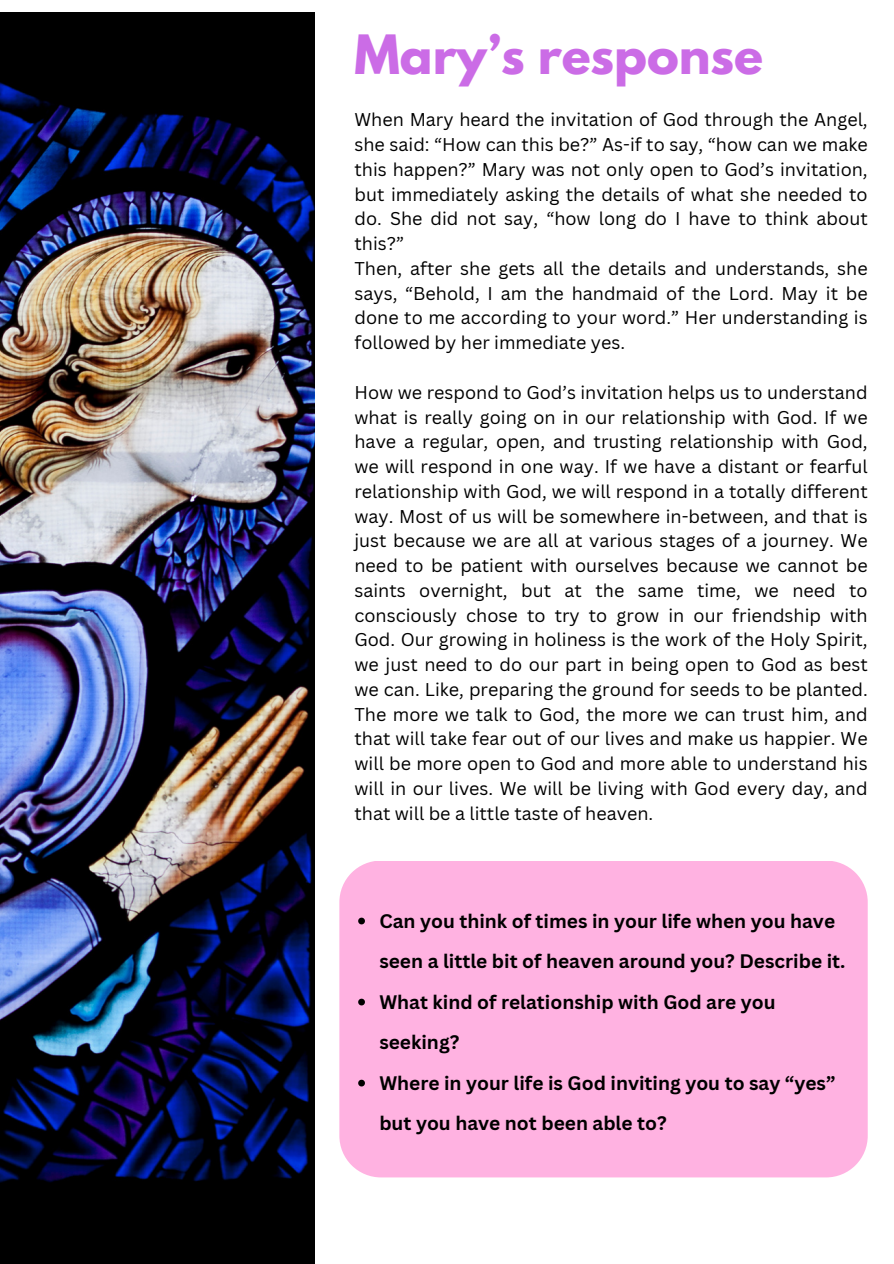
<style>
.page{position:relative;width:894px;height:1264px;background:#fff}
.page>*{position:absolute;margin:0;border:0;box-sizing:border-box;transform-origin:0 0}
.t1{font:700 48px "League Spartan";color:#cb6ce6}
.t2{font:700 19.05px/40.5px "Canva Sans";color:#000}
.t3{font:18px/24.8px "Canva Sans";color:#000;text-align:justify}
</style>
<div class="page">
<div style="left:339px;top:861px;width:528px;height:316px;background:#ffb2e1"></div>
<img style="left:0;top:13px;width:314px;height:1250px">
<svg style="left:358px;top:917px;width:7px;height:7px"></svg>
<svg style="left:358px;top:998px;width:7px;height:7px"></svg>
<svg style="left:358px;top:1079px;width:7px;height:7px"></svg>
<p class="t1" style="left:354px;top:31px;width:410px">Mary’s response</p>
<h1 class="t3" style="left:354px;top:107px;width:514px">When Mary heard the invitation of God through the Angel, she said: “How can this be?” As-if to say, “how can we make this happen?” Mary was not only open to God’s invitation, but immediately asking the details of what she needed to do. She did not say, “how long do I have to think about this?”</h1>
<p class="t3" style="left:354px;top:255px;width:514px">Then, after she gets all the details and understands, she says, “Behold, I am the handmaid of the Lord. May it be done to me according to your word.” Her understanding is followed by her immediate yes.</p>
<p class="t3" style="left:354px;top:379px;width:514px">How we respond to God’s invitation helps us to understand what is really going on in our relationship with God. If we have a regular, open, and trusting relationship with God, we will respond in one way. If we have a distant or fearful relationship with God, we will respond in a totally different way. Most of us will be somewhere in-between, and that is just because we are all at various stages of a journey. We need to be patient with ourselves because we cannot be saints overnight, but at the same time, we need to consciously chose to try to grow in our friendship with God. Our growing in holiness is the work of the Holy Spirit, we just need to do our part in being open to God as best we can. Like, preparing the ground for seeds to be planted.<br>The more we talk to God, the more we can trust him, and that will take fear out of our lives and make us happier. We will be more open to God and more able to understand his will in our lives. We will be living with God every day, and that will be a little taste of heaven.</p>
<p class="t2" style="left:379px;top:900px;width:467px">Can you think of times in your life when you have seen a little bit of heaven around you? Describe it.</p>
<p class="t2" style="left:379px;top:981px;width:398px">What kind of relationship with God are you seeking?</p>
<p class="t2" style="left:379px;top:1062px;width:457px">Where in your life is God inviting you to say “yes” but you have not been able to?</p>
</div>
